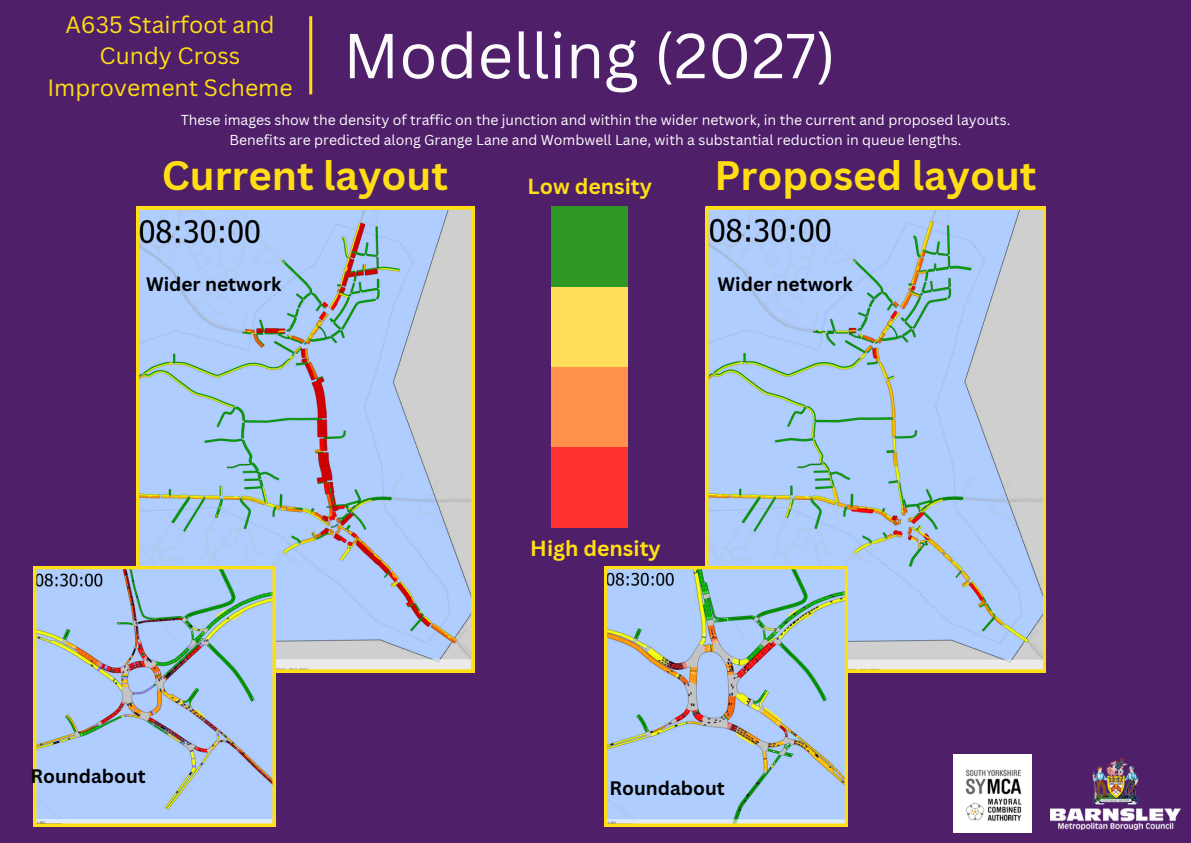
<style>
.page{position:relative;width:1191px;height:843px;background:#fff}
.page>*{position:absolute;margin:0;border:0;box-sizing:border-box;transform-origin:0 0}
.t1{font:62px "Canva Sans";color:#fbfbfb}
.t2{font:700 40px "Canva Sans";color:#ffde13}
.t3{font:23px/31.5px "Canva Sans";color:#ffde13;text-align:center}
.t4{font:700 21.2px "Canva Sans";color:#ffde13}
.t5{font:700 19px "Canva Sans";color:#000}
.t6{font:14px/19.5px "Canva Sans";color:#fff;text-align:center}
</style>
<div class="page">
<div style="left:0;top:0;width:1190px;height:842px;background:#4f1f6a"></div>
<img style="left:1050px;top:758px;width:130px;height:71px">
<svg style="left:705px;top:207px;width:340px;height:465px;background:#b1cae2"></svg>
<svg style="left:604px;top:566px;width:243px;height:260px;background:#aec6db"></svg>
<svg style="left:136px;top:207px;width:338px;height:465px;background:#b1c6df"></svg>
<svg style="left:33px;top:566px;width:242px;height:260px;background:#adc6dc"></svg>
<img style="left:953px;top:754px;width:78px;height:78px">
<div style="left:551px;top:207px;width:77px;height:80px;background:#2f9824"></div>
<div style="left:551px;top:287px;width:77px;height:80px;background:#ffde59"></div>
<div style="left:551px;top:367px;width:77px;height:80px;background:#ff914d"></div>
<div style="left:551px;top:447px;width:77px;height:80px;background:#ff3131"></div>
<hr style="left:309px;top:16px;width:3px;height:78px;background:#ffde13">
<p class="t3" style="left:47px;top:8px;width:247px">A635 Stairfoot and<br>Cundy Cross<br>Improvement Scheme</p>
<h1 class="t1" style="left:343px;top:12px;width:494px">Modelling (2027)</h1>
<p class="t6" style="left:181px;top:110px;width:831px">These images show the density of traffic on the junction and within the wider network, in the current and proposed layouts.<br>Benefits are predicted along Grange Lane and Wombwell Lane, with a substantial reduction in queue lengths.</p>
<p class="t2" style="left:162px;top:147px;width:288px">Current layout</p>
<p class="t2" style="left:714px;top:147px;width:323px">Proposed layout</p>
<p class="t4" style="left:527px;top:171px;width:126px">Low density</p>
<p class="t5" style="left:146px;top:271px;width:137px">Wider network</p>
<p class="t5" style="left:717px;top:271px;width:137px">Wider network</p>
<p class="t5" style="left:31px;top:762px;width:117px">Roundabout</p>
<p class="t4" style="left:530px;top:533px;width:132px">High density</p>
<p class="t5" style="left:609px;top:774px;width:117px">Roundabout</p>
</div>
